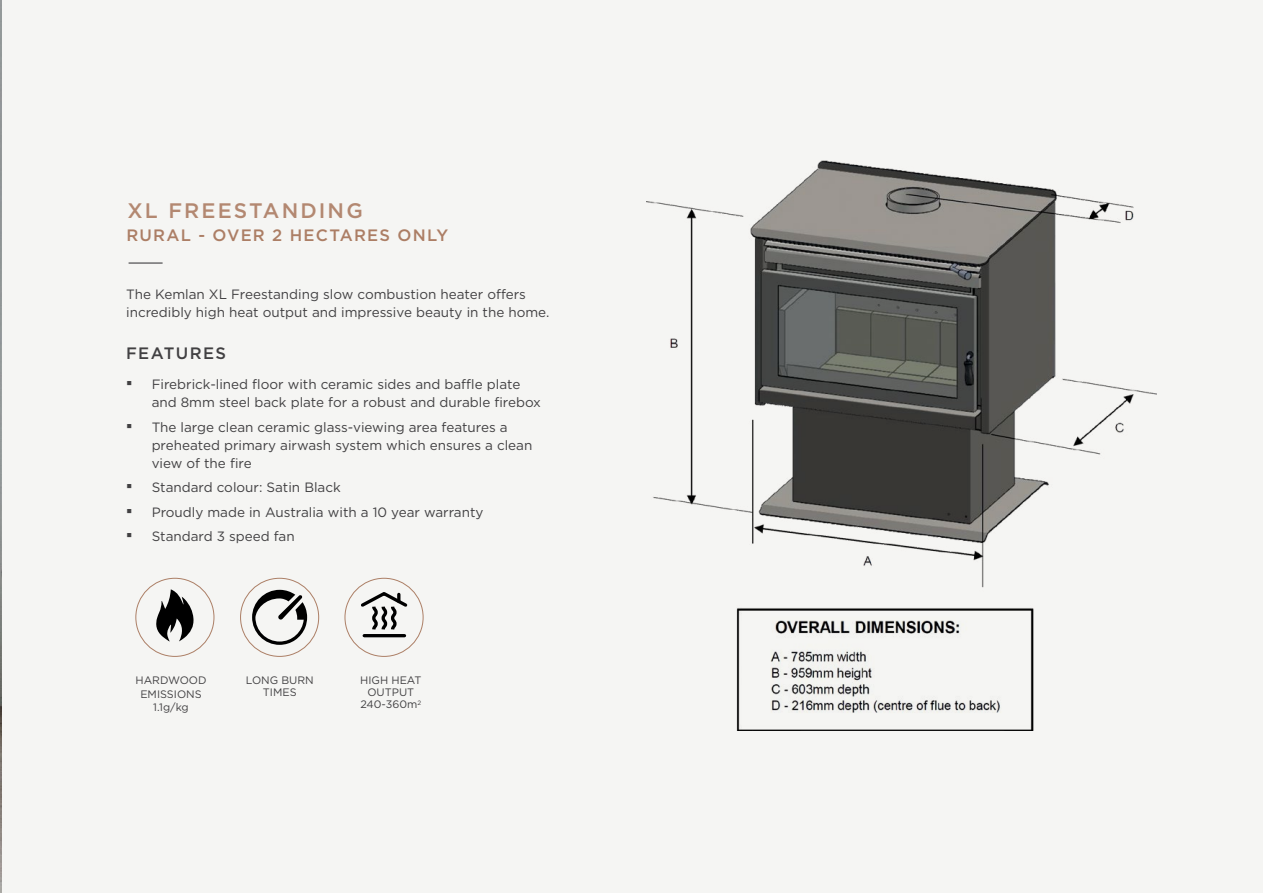
<style>
.page{position:relative;width:1263px;height:893px;background:#f5f5f3}
.page>*{position:absolute;margin:0;border:0;box-sizing:border-box;transform-origin:0 0}
.t1{font:500 21px "Gotham";letter-spacing:.1em;color:#b38871}
.t2{font:500 16.5px "Gotham";letter-spacing:.075em;color:#ac7e65}
.t3{font:500 16.5px "Gotham";letter-spacing:.085em;color:#414042}
.t4{font:13.5px/18px "Gotham";color:#414042}
.t5{font:10.8px/12px "Gotham";color:#414042;text-align:center}
.s1{font-family:"Arial";font-weight:900;font-size:18px}
</style>
<div class="page">
<hr style="left:129px;top:262px;width:34px;height:2px;background:#414042">
<img style="left:0;top:0;width:1px;height:893px">
<div style="left:345px;top:578px;width:78px;height:79px;border:1px solid #ac7f66;border-radius:50%"></div>
<div style="left:136px;top:578px;width:78px;height:79px;border:1px solid #ac7f66;border-radius:50%"></div>
<hr style="left:364px;top:634px;width:40px;height:3px;background:#000">
<svg style="left:361px;top:592px;width:47px;height:38px"></svg>
<div style="left:240px;top:578px;width:79px;height:79px;border:1px solid #ac7f66;border-radius:50%"></div>
<svg style="left:252px;top:590px;width:55px;height:55px"></svg>
<svg style="left:156px;top:589px;width:38px;height:52px"></svg>
<img style="left:646px;top:160px;width:511px;height:571px">
<h1 class="t1" style="left:128px;top:196px;width:237px">XL FREESTANDING</h1>
<p class="t2" style="left:126px;top:224px;width:323px">RURAL - OVER 2 HECTARES ONLY</p>
<p class="t4" style="left:126px;top:285px;width:425px">The Kemlan XL Freestanding slow combustion heater offers incredibly high heat output and impressive beauty in the home.</p>
<p class="t3" style="left:126px;top:342px;width:102px">FEATURES</p>
<p class="t4" style="left:152px;top:375px;width:391px;text-indent:-26px"><span class="s1">▪</span> Firebrick-lined floor with ceramic sides and baffle plate and 8mm steel back plate for a robust and durable firebox</p>
<p class="t4" style="left:152px;top:418px;width:382px;text-indent:-26px"><span class="s1">▪</span> The large clean ceramic glass-viewing area features a preheated primary airwash system which ensures a clean view of the fire</p>
<p class="t4" style="left:126px;top:478px;width:216px"><span class="s1">▪</span> Standard colour: Satin Black</p>
<p class="t4" style="left:126px;top:502px;width:359px"><span class="s1">▪</span> Proudly made in Australia with a 10 year warranty</p>
<p class="t4" style="left:126px;top:527px;width:170px"><span class="s1">▪</span> Standard 3 speed fan</p>
<p class="t5" style="left:135px;top:674px;width:73px;line-height:13.2px">HARDWOOD<br>EMISSIONS<br>1.1g/kg</p>
<p class="t5" style="left:246px;top:674px;width:70px">LONG BURN<br>TIMES</p>
<p class="t5" style="left:360px;top:674px;width:63px">HIGH HEAT<br>OUTPUT<br>240-360m<sup>2</sup></p>
</div>
